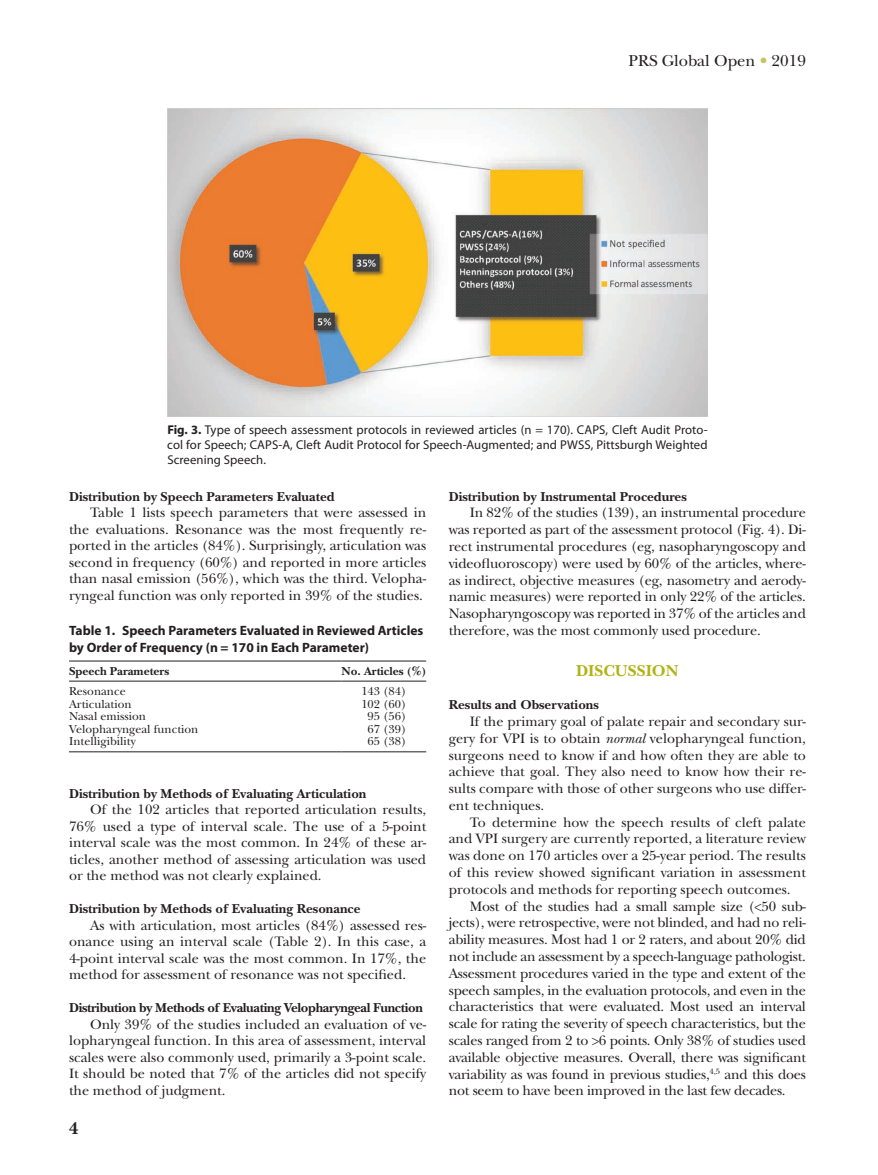
<style>
.page{position:relative;width:878px;height:1175px;background:#fff}
.page>*{position:absolute;margin:0;border:0;box-sizing:border-box;transform-origin:0 0}
.t1{font:700 18px "New Baskerville";color:#231f20}
.t2{font:16.5px "New Baskerville";color:#231f20}
.t3{font:700 16.5px "New Baskerville";color:#afb314}
.t4{font:14.25px/16.8px "New Baskerville";color:#231f20;text-align:justify}
.t5{font:700 13.5px "New Baskerville";color:#231f20}
.t6{font:700 13.5px/16.5px "Myriad Pro";color:#231f20}
.t7{font:700 13.5px "New Baskerville";letter-spacing:-.025em;color:#231f20}
.t8{font:12.75px/15px "Myriad Pro";letter-spacing:.005em;color:#231f20;text-align:justify}
.t9{font:12px "New Baskerville";color:#231f20}
.t10{font:700 12px "New Baskerville";color:#231f20}
.s1{color:#c5c660}
.s2{font-weight:700}
.s3{font-style:italic}
</style>
<div class="page">
<img style="left:167px;top:108px;width:540px;height:308px">
<hr style="left:69px;top:660px;width:272px;height:1px;background:#231f20">
<hr style="left:341px;top:660px;width:85px;height:1px;background:#231f20">
<hr style="left:69px;top:680px;width:272px;height:1px;background:#231f20">
<hr style="left:341px;top:680px;width:85px;height:1px;background:#231f20">
<hr style="left:69px;top:751px;width:272px;height:1px;background:#231f20">
<hr style="left:341px;top:751px;width:85px;height:1px;background:#231f20">
<p class="t2" style="left:628px;top:51px;width:179px">PRS Global Open <span class="s1">•</span> 2019</p>
<p class="t8" style="left:167px;top:422px;width:542px"><span class="s2">Fig. 3.</span> Type of speech assessment protocols in reviewed articles (n = 170). CAPS, Cleft Audit Proto&shy;col for Speech; CAPS-A, Cleft Audit Protocol for Speech-Augmented; and PWSS, Pittsburgh Weighted Screening Speech.</p>
<p class="t5" style="left:69px;top:488px;width:267px">Distribution by Speech Parameters Evaluated</p>
<p class="t4" style="left:69px;top:504px;width:359px;text-indent:21px">Table 1 lists speech parameters that were assessed in the evaluations. Resonance was the most frequently re&shy;ported in the articles (84%). Surprisingly, articulation was second in frequency (60%) and reported in more articles than nasal emission (56%), which was the third. Velopha&shy;ryngeal function was only reported in 39% of the studies.</p>
<p class="t6" style="left:69px;top:622px;width:356px">Table 1. Speech Parameters Evaluated in Reviewed Articles by Order of Frequency (n = 170 in Each Parameter)</p>
<p class="t10" style="left:69px;top:664px;width:102px">Speech Parameters</p>
<p class="t10" style="left:341px;top:664px;width:86px">No. Articles (%)</p>
<p class="t9" style="left:69px;top:684px;width:58px">Resonance</p>
<p class="t9" style="left:361px;top:684px;width:46px">143 (84)</p>
<p class="t9" style="left:69px;top:697px;width:64px">Articulation</p>
<p class="t9" style="left:361px;top:697px;width:46px">102 (60)</p>
<p class="t9" style="left:69px;top:709px;width:79px">Nasal emission</p>
<p class="t9" style="left:367px;top:709px;width:40px">95 (56)</p>
<p class="t9" style="left:69px;top:722px;width:131px">Velopharyngeal function</p>
<p class="t9" style="left:367px;top:722px;width:40px">67 (39)</p>
<p class="t9" style="left:69px;top:734px;width:68px">Intelligibility</p>
<p class="t9" style="left:367px;top:734px;width:40px">65 (38)</p>
<p class="t5" style="left:69px;top:785px;width:299px">Distribution by Methods of Evaluating Articulation</p>
<p class="t4" style="left:69px;top:801px;width:359px;text-indent:21px">Of the 102 articles that reported articulation results, 76% used a type of interval scale. The use of a 5-point interval scale was the most common. In 24% of these ar&shy;ticles, another method of assessing articulation was used or the method was not clearly explained.</p>
<p class="t5" style="left:69px;top:901px;width:293px">Distribution by Methods of Evaluating Resonance</p>
<p class="t4" style="left:69px;top:917px;width:359px;text-indent:21px">As with articulation, most articles (84%) assessed res&shy;onance using an interval scale (Table 2). In this case, a 4-point interval scale was the most common. In 17%, the method for assessment of resonance was not specified.</p>
<p class="t7" style="left:69px;top:1000px;width:355px">Distribution by Methods of Evaluating Velopharyngeal Function</p>
<p class="t4" style="left:69px;top:1016px;width:359px;text-indent:21px">Only 39% of the studies included an evaluation of ve&shy;lopharyngeal function. In this area of assessment, interval scales were also commonly used, primarily a 3-point scale.<br>It should be noted that 7% of the articles did not specify the method of judgment.</p>
<p class="t1" style="left:69px;top:1118px;width:11px">4</p>
<p class="t5" style="left:448px;top:488px;width:239px">Distribution by Instrumental Procedures</p>
<p class="t4" style="left:448px;top:504px;width:359px;text-indent:21px">In 82% of the studies (139), an instrumental procedure was reported as part of the assessment protocol (Fig. 4). Di&shy;rect instrumental procedures (eg, nasopharyngoscopy and videofluoroscopy) were used by 60% of the articles, where&shy;as indirect, objective measures (eg, nasometry and aerody&shy;namic measures) were reported in only 22% of the articles.<br>Nasopharyngoscopy was reported in 37% of the articles and therefore, was the most commonly used procedure.</p>
<p class="t3" style="left:576px;top:661px;width:104px">DISCUSSION</p>
<p class="t5" style="left:448px;top:697px;width:152px">Results and Observations</p>
<p class="t4" style="left:448px;top:713px;width:359px;text-indent:21px">If the primary goal of palate repair and secondary sur&shy;gery for VPI is to obtain <span class="s3">normal</span> velopharyngeal function, surgeons need to know if and how often they are able to achieve that goal. They also need to know how their re&shy;sults compare with those of other surgeons who use differ&shy;ent techniques.</p>
<p class="t4" style="left:448px;top:813px;width:359px;text-indent:21px">To determine how the speech results of cleft palate and VPI surgery are currently reported, a literature review was done on 170 articles over a 25-year period. The results of this review showed significant variation in assessment protocols and methods for reporting speech outcomes.</p>
<p class="t4" style="left:448px;top:897px;width:359px;text-indent:21px">Most of the studies had a small sample size (&lt;50 sub&shy;jects), were retrospective, were not blinded, and had no reli&shy;ability measures. Most had 1 or 2 raters, and about 20% did not include an assessment by a speech-language pathologist.<br>Assessment procedures varied in the type and extent of the speech samples, in the evaluation protocols, and even in the characteristics that were evaluated. Most used an interval scale for rating the severity of speech characteristics, but the scales ranged from 2 to &gt;6 points. Only 38% of studies used available objective measures. Overall, there was significant variability as was found in previous studies,<sup>4,5</sup> and this does not seem to have been improved in the last few decades.</p>
</div>
